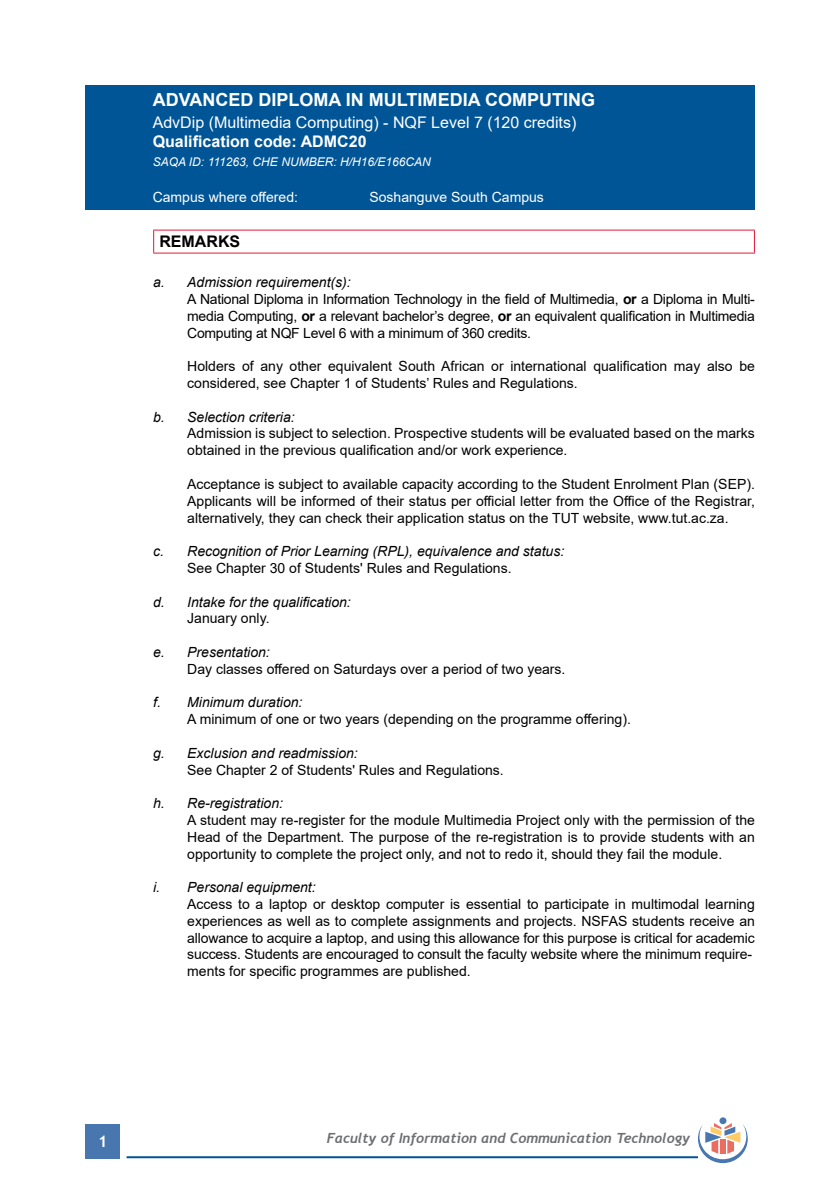
<style>
.page{position:relative;width:840px;height:1191px;background:#fff}
.page>*{position:absolute;margin:0;border:0;box-sizing:border-box;transform-origin:0 0}
.t1{font:700 18px "Arial";color:#fff}
.t2{font:16px "Arial";color:#fff}
.t3{font:700 16px "Arial";color:#fff}
.t4{font:700 16px "Arial";color:#000}
.t5{font:700 16px "Trebuchet MS";color:#fff}
.t6{font:14px/16.8px "Arial";color:#000}
.t7{font:14px/16.8px "Arial";letter-spacing:-.02em;color:#000}
.t8{font:italic 14px "Arial";color:#000}
.t9{font:italic 700 14px "Trebuchet";color:#6d6e71}
.t10{font:14px "Arial";color:#fff}
.t11{font:italic 12px "Arial";color:#fff}
.s1{font-style:italic}
.s2{font-weight:700}
</style>
<div class="page">
<div style="left:86px;top:1124px;width:34px;height:34px;background:#4777ae"></div>
<hr style="left:126px;top:1156px;width:571px;height:2px;background:#005596">
<div style="left:719px;top:1117px;width:7px;height:7px;background:#4777ae;border-radius:50%"></div>
<svg style="left:697px;top:1123px;width:50px;height:40px"></svg>
<div style="left:85px;top:85px;width:669px;height:125px;background:#005596"></div>
<hr style="left:153px;top:230px;width:601px;height:1px;background:#e31837">
<svg style="left:153px;top:231px;width:1px;height:21px"></svg>
<svg style="left:753px;top:231px;width:1px;height:21px"></svg>
<hr style="left:153px;top:252px;width:601px;height:1px;background:#e31837">
<p class="t1" style="left:153px;top:87px;width:443px">ADVANCED DIPLOMA IN MULTIMEDIA COMPUTING</p>
<p class="t2" style="left:153px;top:111px;width:425px">AdvDip (Multimedia Computing) - NQF Level 7 (120 credits)</p>
<p class="t3" style="left:153px;top:130px;width:215px">Qualification code: ADMC20</p>
<p class="t11" style="left:153px;top:154px;width:279px">SAQA ID: 111263, CHE NUMBER: H/H16/E166CAN</p>
<p class="t10" style="left:153px;top:187px;width:147px">Campus where offered:</p>
<p class="t10" style="left:369px;top:187px;width:176px">Soshanguve South Campus</p>
<p class="t4" style="left:159px;top:230px;width:82px">REMARKS</p>
<p class="t7" style="left:187px;top:274px;width:569px;text-indent:-34px"><span class="s1">a. Admission requirement(s):<br></span>A National Diploma in Information Technology in the field of Multimedia, <span class="s2">or</span> a Diploma in Multi&shy;media Computing, <span class="s2">or</span> a relevant bachelor’s degree, <span class="s2">or</span> an equivalent qualification in Multimedia Computing at NQF Level 6 with a minimum of 360 credits.</p>
<p class="t6" style="left:187px;top:358px;width:569px">Holders of any other equivalent South African or international qualification may also be considered, see Chapter 1 of Students’ Rules and Regulations.</p>
<p class="t8" style="left:153px;top:408px;width:143px">b. Selection criteria:</p>
<p class="t6" style="left:187px;top:425px;width:569px">Admission is subject to selection. Prospective students will be evaluated based on the marks obtained in the previous qualification and/or work experience.</p>
<p class="t6" style="left:187px;top:475px;width:569px;text-align:justify">Acceptance is subject to available capacity according to the Student Enrolment Plan (SEP).<br>Applicants will be informed of their status per official letter from the Office of the Registrar, alternatively, they can check their application status on the TUT website, www.tut.ac.za.</p>
<p class="t8" style="left:153px;top:542px;width:412px">c. Recognition of Prior Learning (RPL), equivalence and status:</p>
<p class="t6" style="left:187px;top:559px;width:326px">See Chapter 30 of Students' Rules and Regulations.</p>
<p class="t8" style="left:153px;top:592px;width:199px">d. Intake for the qualification:</p>
<p class="t6" style="left:187px;top:610px;width:84px">January only.</p>
<p class="t8" style="left:153px;top:643px;width:118px">e. Presentation:</p>
<p class="t6" style="left:187px;top:660px;width:379px">Day classes offered on Saturdays over a period of two years.</p>
<p class="t8" style="left:153px;top:693px;width:151px">f. Minimum duration:</p>
<p class="t6" style="left:187px;top:711px;width:445px">A minimum of one or two years (depending on the programme offering).</p>
<p class="t8" style="left:153px;top:744px;width:206px">g. Exclusion and readmission:</p>
<p class="t6" style="left:187px;top:761px;width:318px">See Chapter 2 of Students' Rules and Regulations.</p>
<p class="t8" style="left:153px;top:794px;width:131px">h. Re-registration:</p>
<p class="t6" style="left:187px;top:811px;width:569px;text-align:justify">A student may re-register for the module Multimedia Project only with the permission of the Head of the Department. The purpose of the re-registration is to provide students with an opportunity to complete the project only, and not to redo it, should they fail the module.</p>
<p class="t8" style="left:153px;top:878px;width:164px">i. Personal equipment:</p>
<p class="t6" style="left:187px;top:895px;width:569px">Access to a laptop or desktop computer is essential to participate in multimodal learning experiences as well as to complete assignments and projects. NSFAS students receive an allowance to acquire a laptop, and using this allowance for this purpose is critical for academic success. Students are encouraged to consult the faculty website where the minimum require&shy;ments for specific programmes are published.</p>
<p class="t5" style="left:98px;top:1131px;width:11px">1</p>
<p class="t9" style="left:326px;top:1129px;width:365px">Faculty of Information and Communication Technology</p>
</div>
